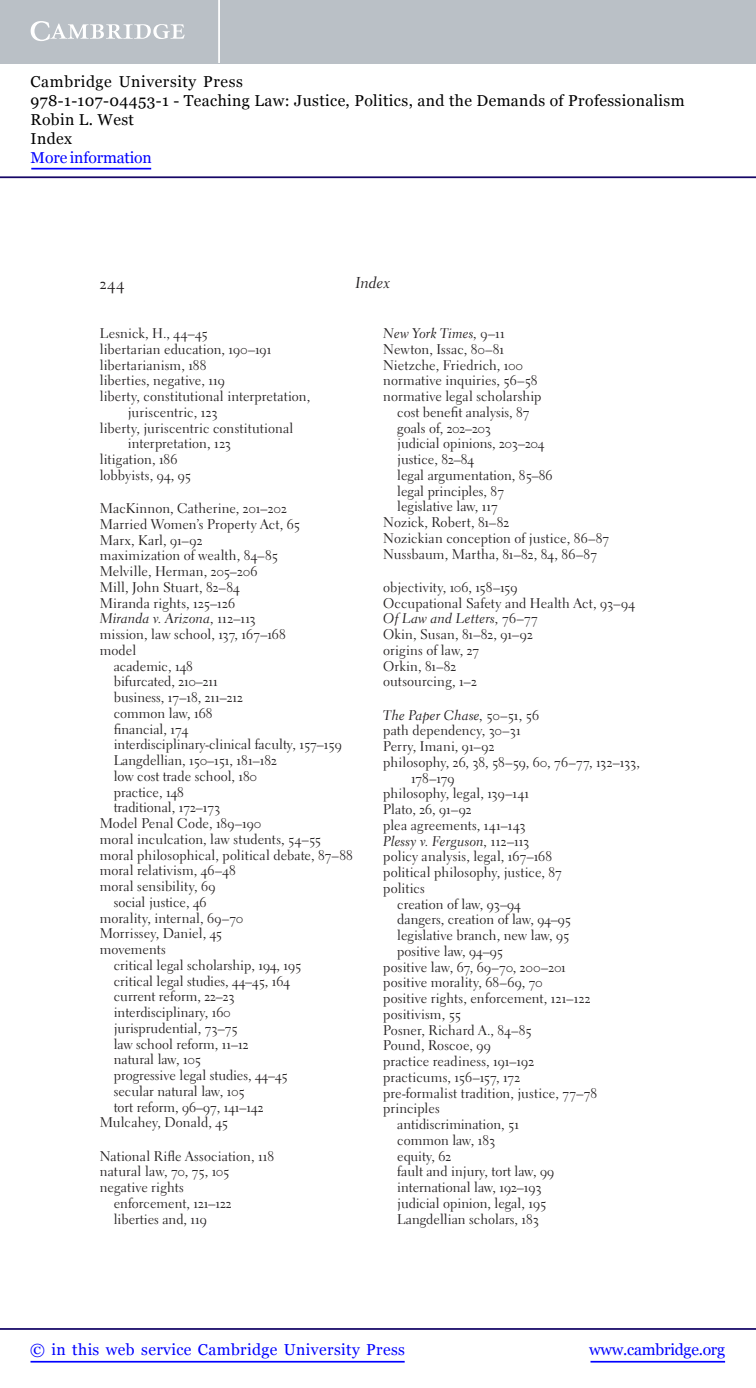
<style>
.page{position:relative;width:756px;height:1388px;background:#fff}
.page>*{position:absolute;margin:0;border:0;box-sizing:border-box;transform-origin:0 0}
.t1{font:16.62px "Electra LT Std";color:#231f20}
.t2{font:15.75px/18.9px "Georgia";letter-spacing:.025em;color:#000}
.t3{font:15.75px "Georgia";letter-spacing:.025em;color:#00f}
.t4{font:15.75px "Georgia";letter-spacing:-.015em;color:#00f}
.t5{font:15.75px "Georgia";letter-spacing:-.01em;color:#00f}
.t6{font:15.75px "Electra LT Std Cursive";letter-spacing:.005em;color:#231f20}
.t7{font:14px/15.8px "Electra LT Std";color:#231f20}
.t8{font:14px/15.8px "Electra LT Std";letter-spacing:.02em;color:#231f20}
.t9{font:14px "Electra LT Std Cursive";letter-spacing:.01em;color:#231f20}
.t10{font:14px "Electra LT Std";letter-spacing:.025em;color:#231f20}
.s1{font-family:"Electra LT Std"}
</style>
<div class="page">
<hr style="left:591px;top:1361px;width:134px;height:1px;background:#00f">
<hr style="left:0;top:1328px;width:756px;height:2px;background:#150666">
<hr style="left:31px;top:1361px;width:374px;height:1px;background:#00f">
<div style="left:0;top:0;width:756px;height:63px;background:#bac0c6"></div>
<svg style="left:31px;top:21px;width:154px;height:20px"></svg>
<hr style="left:218px;top:0;width:2px;height:63px;background:#fff">
<hr style="left:0;top:176px;width:756px;height:2px;background:#150666">
<hr style="left:31px;top:168px;width:120px;height:1px;background:#00f">
<p class="t2" style="left:31px;top:72px;width:656px">Cambridge University Press<br>978-1-107-04453-1 - Teaching Law: Justice, Politics, and the Demands of Professionalism Robin L. West<br>Index</p>
<p class="t5" style="left:31px;top:148px;width:123px">More information</p>
<p class="t1" style="left:100px;top:277px;width:26px">244</p>
<p class="t6" style="left:355px;top:277px;width:36px">Index</p>
<p class="t7" style="left:100px;top:327px;width:109px">Lesnick, H., 44–45</p>
<p class="t7" style="left:100px;top:342px;width:173px">libertarian education, 190–191</p>
<p class="t7" style="left:100px;top:358px;width:108px">libertarianism, 188</p>
<p class="t7" style="left:100px;top:374px;width:126px">liberties, negative, 119</p>
<p class="t7" style="left:100px;top:390px;width:212px">liberty, constitutional interpretation,</p>
<p class="t7" style="left:128px;top:405px;width:91px">juriscentric, 123</p>
<p class="t7" style="left:100px;top:421px;width:195px">liberty, juriscentric constitutional</p>
<p class="t7" style="left:128px;top:437px;width:105px">interpretation, 123</p>
<p class="t7" style="left:100px;top:453px;width:79px">litigation, 186</p>
<p class="t7" style="left:100px;top:468px;width:93px">lobbyists, 94 , 95</p>
<p class="t8" style="left:100px;top:502px;width:202px">MacKinnon, Catherine, 201–202<br>Married Women’s Property Act, 65<br>Marx, Karl, 91–92<br>maximization of wealth, 84–85<br>Melville, Herman, 205–206<br>Mill, John Stuart, 82–84<br>Miranda rights, 125–126</p>
<p class="t9" style="left:100px;top:613px;width:158px">Miranda v. Arizona, <span class="s1">112–113</span></p>
<p class="t7" style="left:100px;top:628px;width:188px">mission, law school, 137 , 167–168</p>
<p class="t7" style="left:100px;top:643px;width:38px">model</p>
<p class="t7" style="left:114px;top:659px;width:81px">academic, 148</p>
<p class="t7" style="left:114px;top:675px;width:106px">bifurcated, 210–211</p>
<p class="t7" style="left:114px;top:691px;width:131px">business, 17–18 , 211–212</p>
<p class="t7" style="left:114px;top:706px;width:100px">common law, 168</p>
<p class="t7" style="left:114px;top:722px;width:76px">financial, 174</p>
<p class="t7" style="left:114px;top:738px;width:230px">interdisciplinary-clinical faculty, 157–159</p>
<p class="t7" style="left:114px;top:754px;width:165px">Langdellian, 150–151 , 181–182</p>
<p class="t7" style="left:114px;top:769px;width:145px">low cost trade school, 180</p>
<p class="t7" style="left:114px;top:785px;width:72px">practice, 148</p>
<p class="t7" style="left:114px;top:801px;width:108px">traditional, 172–173</p>
<p class="t7" style="left:100px;top:817px;width:163px">Model Penal Code, 189–190</p>
<p class="t7" style="left:100px;top:832px;width:223px">moral inculcation, law students, 54–55</p>
<p class="t7" style="left:100px;top:848px;width:255px">moral philosophical, political debate, 87–88</p>
<p class="t7" style="left:100px;top:864px;width:138px">moral relativism, 46–48</p>
<p class="t7" style="left:100px;top:880px;width:117px">moral sensibility, 69</p>
<p class="t7" style="left:114px;top:895px;width:94px">social justice, 46</p>
<p class="t7" style="left:100px;top:911px;width:145px">morality, internal, 69–70</p>
<p class="t7" style="left:100px;top:927px;width:124px">Morrissey, Daniel, 45</p>
<p class="t7" style="left:100px;top:943px;width:68px">movements</p>
<p class="t7" style="left:114px;top:958px;width:189px">critical legal scholarship, 194 , 195</p>
<p class="t7" style="left:114px;top:974px;width:178px">critical legal studies, 44–45 , 164</p>
<p class="t7" style="left:114px;top:990px;width:122px">current reform, 22–23</p>
<p class="t7" style="left:114px;top:1006px;width:118px">interdisciplinary, 160</p>
<p class="t7" style="left:114px;top:1021px;width:125px">jurisprudential, 73–75</p>
<p class="t7" style="left:114px;top:1037px;width:136px">law school reform, 11–12</p>
<p class="t7" style="left:114px;top:1053px;width:89px">natural law, 105</p>
<p class="t7" style="left:114px;top:1069px;width:175px">progressive legal studies, 44–45</p>
<p class="t7" style="left:114px;top:1084px;width:132px">secular natural law, 105</p>
<p class="t7" style="left:114px;top:1100px;width:151px">tort reform, 96–97 , 141–142</p>
<p class="t7" style="left:100px;top:1116px;width:130px">Mulcahey, Donald, 45</p>
<p class="t7" style="left:100px;top:1149px;width:176px">National Rifle Association, 118</p>
<p class="t7" style="left:100px;top:1165px;width:131px">natural law, 70 , 75 , 105</p>
<p class="t7" style="left:100px;top:1181px;width:86px">negative rights</p>
<p class="t7" style="left:114px;top:1196px;width:119px">enforcement, 121–122</p>
<p class="t7" style="left:114px;top:1212px;width:95px">liberties and, 119</p>
<p class="t9" style="left:383px;top:327px;width:123px">New York Times, <span class="s1">9–11</span></p>
<p class="t7" style="left:383px;top:342px;width:122px">Newton, Issac, 80–81</p>
<p class="t7" style="left:383px;top:358px;width:141px">Nietzche, Friedrich, 100</p>
<p class="t7" style="left:383px;top:374px;width:156px">normative inquiries, 56–58</p>
<p class="t7" style="left:383px;top:390px;width:160px">normative legal scholarship</p>
<p class="t7" style="left:397px;top:405px;width:134px">cost benefit analysis, 87</p>
<p class="t7" style="left:397px;top:421px;width:95px">goals of, 202–203</p>
<p class="t7" style="left:397px;top:437px;width:148px">judicial opinions, 203–204</p>
<p class="t7" style="left:397px;top:453px;width:78px">justice, 82–84</p>
<p class="t7" style="left:397px;top:468px;width:157px">legal argumentation, 85–86</p>
<p class="t7" style="left:397px;top:484px;width:108px">legal principles, 87</p>
<p class="t7" style="left:397px;top:500px;width:102px">legislative law, 117</p>
<p class="t7" style="left:383px;top:516px;width:127px">Nozick, Robert, 81–82</p>
<p class="t7" style="left:383px;top:531px;width:228px">Nozickian conception of justice, 86–87</p>
<p class="t7" style="left:383px;top:547px;width:215px">Nussbaum, Martha, 81–82 , 84 , 86–87</p>
<p class="t7" style="left:383px;top:580px;width:253px">objectivity, 106 , 158–159<br>Occupational Safety and Health Act, 93–94</p>
<p class="t9" style="left:383px;top:613px;width:156px">Of Law and Letters, <span class="s1">76–77</span></p>
<p class="t7" style="left:383px;top:628px;width:151px">Okin, Susan, 81–82 , 91–92 origins of law, 27<br>Orkin, 81–82<br>outsourcing, 1–2</p>
<p class="t9" style="left:383px;top:709px;width:157px">The Paper Chase, <span class="s1">50–51 , 56</span></p>
<p class="t7" style="left:383px;top:724px;width:139px">path dependency, 30–31</p>
<p class="t7" style="left:383px;top:740px;width:113px">Perry, Imani, 91–92</p>
<p class="t7" style="left:383px;top:755px;width:258px">philosophy, 26 , 38 , 58–59 , 60 , 76–77 , 132–133 ,</p>
<p class="t7" style="left:411px;top:771px;width:45px">178–179</p>
<p class="t7" style="left:383px;top:787px;width:148px">philosophy, legal, 139–141</p>
<p class="t7" style="left:383px;top:803px;width:90px">Plato, 26 , 91–92</p>
<p class="t7" style="left:383px;top:818px;width:144px">plea agreements, 141–143</p>
<p class="t9" style="left:383px;top:835px;width:148px">Plessy v. Ferguson, <span class="s1">112–113</span></p>
<p class="t7" style="left:383px;top:850px;width:170px">policy analysis, legal, 167–168</p>
<p class="t7" style="left:383px;top:866px;width:180px">political philosophy, justice, 87</p>
<p class="t7" style="left:383px;top:881px;width:43px">politics</p>
<p class="t7" style="left:397px;top:897px;width:125px">creation of law, 93–94</p>
<p class="t7" style="left:397px;top:913px;width:175px">dangers, creation of law, 94–95</p>
<p class="t7" style="left:397px;top:929px;width:174px">legislative branch, new law, 95</p>
<p class="t7" style="left:397px;top:944px;width:107px">positive law, 94–95</p>
<p class="t10" style="left:383px;top:961px;width:184px">positive law, 67 , 69–70 , 200–201</p>
<p class="t7" style="left:383px;top:976px;width:161px">positive morality, 68–69 , 70</p>
<p class="t7" style="left:383px;top:992px;width:209px">positive rights, enforcement, 121–122</p>
<p class="t7" style="left:383px;top:1007px;width:79px">positivism, 55</p>
<p class="t7" style="left:383px;top:1023px;width:150px">Posner, Richard A., 84–85</p>
<p class="t7" style="left:383px;top:1039px;width:109px">Pound, Roscoe, 99</p>
<p class="t7" style="left:383px;top:1055px;width:152px">practice readiness, 191–192</p>
<p class="t7" style="left:383px;top:1070px;width:138px">practicums, 156–157 , 172</p>
<p class="t7" style="left:383px;top:1086px;width:215px">pre-formalist tradition, justice, 77–78</p>
<p class="t7" style="left:383px;top:1102px;width:58px">principles</p>
<p class="t7" style="left:397px;top:1118px;width:123px">antidiscrimination, 51</p>
<p class="t7" style="left:397px;top:1133px;width:100px">common law, 183</p>
<p class="t7" style="left:397px;top:1149px;width:55px">equity, 62</p>
<p class="t7" style="left:397px;top:1165px;width:158px">fault and injury, tort law, 99</p>
<p class="t7" style="left:397px;top:1181px;width:146px">international law, 192–193</p>
<p class="t7" style="left:397px;top:1196px;width:151px">judicial opinion, legal, 195</p>
<p class="t7" style="left:397px;top:1212px;width:143px">Langdellian scholars, 183</p>
<p class="t3" style="left:30px;top:1340px;width:376px">© in this web service Cambridge University Press</p>
<p class="t4" style="left:589px;top:1340px;width:137px">www.cambridge.org</p>
</div>
